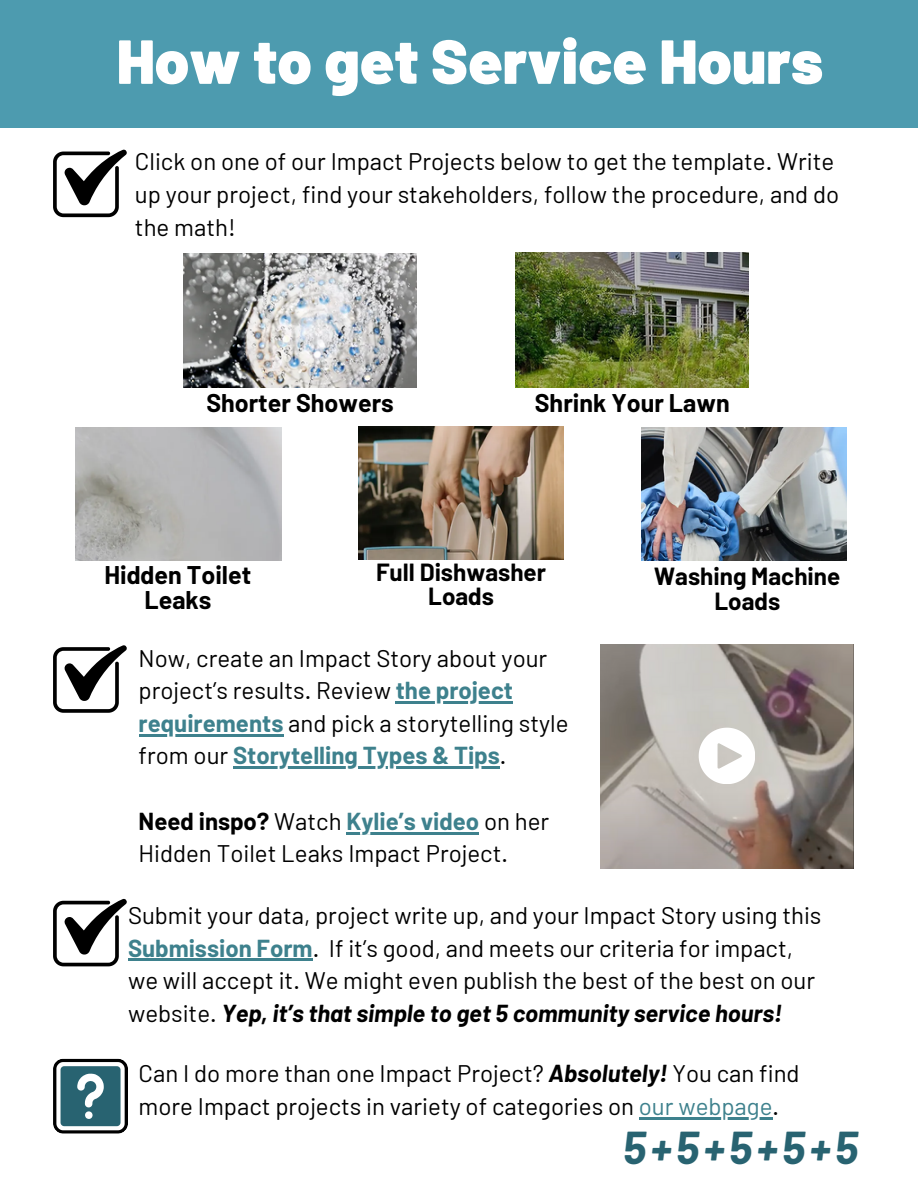
<style>
.page{position:relative;width:918px;height:1188px;background:#fff}
.page>*{position:absolute;margin:0;border:0;box-sizing:border-box;transform-origin:0 0}
.t1{font:900 62.1px "Barlow";color:#fff}
.t2{font:italic 700 45px "Barlow";color:#286371}
.t3{font:700 25.05px/24.8px "Barlow";color:#000;text-align:center}
.t4{font:700 24.3px/24.8px "Barlow";color:#000;text-align:center}
.t5{font:24px/32.7px "Barlow";color:#000}
.t6{font:700 24px/32.7px "Barlow";color:#3e818d}
.s1{font-weight:700;color:#3e818d}
.s2{font-weight:400;color:#000}
.s3{color:#000}
.s4{font-weight:700;font-style:italic}
.s5{color:#3e818d}
</style>
<div class="page">
<svg style="left:53px;top:149px;width:74px;height:68px"></svg>
<svg style="left:53px;top:645px;width:74px;height:68px"></svg>
<svg style="left:53px;top:898px;width:74px;height:68px"></svg>
<div style="left:0;top:0;width:918px;height:128px;background:#4d9baf"></div>
<img style="left:600px;top:644px;width:254px;height:224px">
<svg style="left:699px;top:728px;width:56px;height:56px"></svg>
<svg style="left:53px;top:1059px;width:75px;height:75px"></svg>
<img style="left:183px;top:254px;width:233px;height:134px">
<img style="left:75px;top:428px;width:206px;height:132px">
<img style="left:358px;top:427px;width:205px;height:132px">
<img style="left:642px;top:428px;width:205px;height:132px">
<img style="left:515px;top:252px;width:233px;height:135px">
<hr style="left:396px;top:701px;width:117px;height:3px;background:#3e818d">
<hr style="left:139px;top:734px;width:144px;height:2px;background:#3e818d">
<hr style="left:233px;top:767px;width:267px;height:2px;background:#3e818d">
<hr style="left:346px;top:832px;width:133px;height:2px;background:#3e818d">
<hr style="left:639px;top:1117px;width:134px;height:2px;background:#3e818d">
<hr style="left:128px;top:959px;width:185px;height:2px;background:#3e818d">
<p class="t1" style="left:117px;top:22px;width:708px">How to get Service Hours</p>
<h3 class="t5" style="left:135px;top:144px;width:706px">Click on one of our Impact Projects below to get the template. Write up your project, find your stakeholders, follow the procedure, and do the math!</h3>
<p class="t3" style="left:206px;top:389px;width:189px">Shorter Showers</p>
<p class="t3" style="left:535px;top:389px;width:196px">Shrink Your Lawn</p>
<p class="t3" style="left:105px;top:561px;width:148px">Hidden Toilet<br>Leaks</p>
<p class="t4" style="left:376px;top:558px;width:172px">Full Dishwasher<br>Loads</p>
<h3 class="t5" style="left:139px;top:641px;width:410px">Now, create an Impact Story about your project’s results. Review <span class="s1">the project</span></h3>
<h3 class="t6" style="left:139px;top:706px;width:432px">requirements <span class="s2">and pick a storytelling style from our</span> Storytelling Types &amp; Tips<span class="s2">.</span></h3>
<p class="t6" style="left:139px;top:804px;width:412px"><span class="s3">Need inspo?</span> <span class="s2">Watch</span> Kylie’s video <span class="s2">on her</span></p>
<h3 class="t5" style="left:139px;top:836px;width:371px">Hidden Toilet Leaks Impact Project.</h3>
<p class="t4" style="left:654px;top:563px;width:188px">Washing Machine<br>Loads</p>
<p class="t5" style="left:128px;top:898px;width:695px">Submit your data, project write up, and your Impact Story using this <span class="s1">Submission Form</span>. If it’s good, and meets our criteria for impact, we will accept it. We might even publish the best of the best on our website. <span class="s4">Yep, it’s that simple to get 5 community service hours!</span></p>
<p class="t5" style="left:139px;top:1056px;width:663px">Can I do more than one Impact Project? <span class="s4">Absolutely!</span> You can find more Impact projects in variety of categories on <span class="s5">our webpage</span>.</p>
<p class="t2" style="left:623px;top:1119px;width:237px">5+5+5+5+5</p>
</div>
